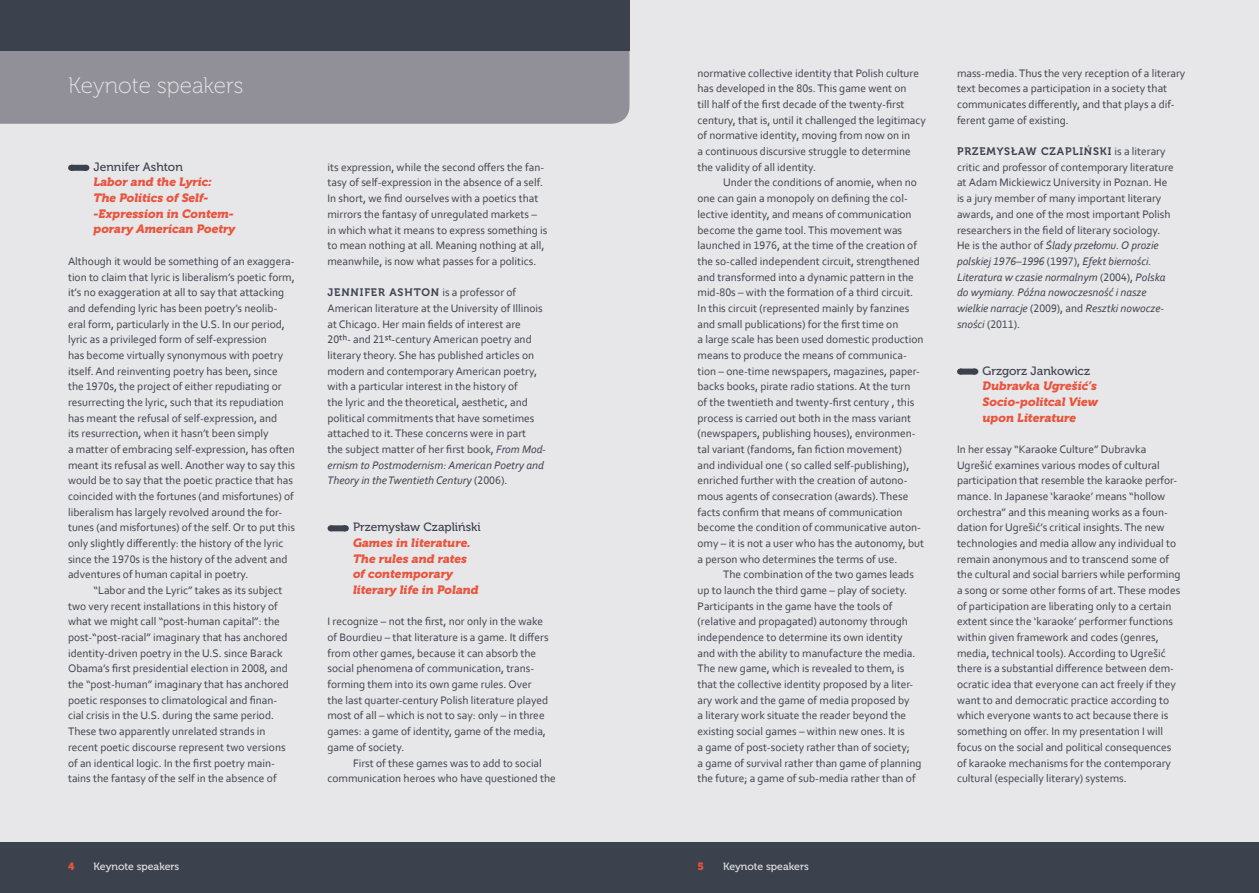
<style>
.page{position:relative;width:1259px;height:893px;background:#e7e6e8}
.page>*{position:absolute;margin:0;border:0;box-sizing:border-box;transform-origin:0 0}
.t1{font:22.5px "Museo 100";color:#e7e6e8}
.t2{font:italic 12px/15.6px "Museo 900";color:#ea543d}
.t3{font:12px "Museo 500";color:#3b414d}
.t4{font:11.4px/15.8px "Corbel";color:#3b414d}
.t5{font:10.8px "Museo 700";letter-spacing:.08em;color:#3b414d}
.t6{font:10.5px "Museo 500";color:#e7e6e8}
.t7{font:10.5px "Museo 900";color:#ea543d}
.s1{font-family:"Corbel";font-size:11.4px}
.s2{font-style:italic}
</style>
<div class="page">
<div style="left:0;top:842px;width:1259px;height:51px;background:#3b414d"></div>
<div style="left:0;top:51px;width:629px;height:73px;background:#919098"></div>
<div style="left:0;top:0;width:629px;height:51px;background:#3b414d"></div>
<div style="left:71px;top:165px;width:14px;height:6px;background:#3b414d"></div>
<svg style="left:78px;top:165px;width:8px;height:6px"></svg>
<div style="left:330px;top:525px;width:15px;height:6px;background:#3b414d"></div>
<svg style="left:338px;top:525px;width:8px;height:6px"></svg>
<div style="left:960px;top:369px;width:14px;height:6px;background:#3b414d"></div>
<svg style="left:967px;top:369px;width:8px;height:6px"></svg>
<h1 class="t1" style="left:68px;top:73px;width:177px">Keynote speakers</h1>
<p class="t3" style="left:94px;top:160px;width:91px">Jennifer Ashton</p>
<p class="t2" style="left:94px;top:174px;width:143px">Labor and the Lyric:<br>The Politics of Self-‑Expression in Contem&shy;porary American Poetry</p>
<p class="t4" style="left:68px;top:253px;width:229px">Although it would be something of an exaggera&shy;tion to claim that lyric is liberalism’s poetic form, it’s no exaggeration at all to say that attacking and defending lyric has been poetry’s neolib&shy;eral form, particularly in the U.S. In our period, lyric as a privileged form of self-expression<br>has become virtually synonymous with poetry itself. And reinventing poetry has been, since the 1970s, the project of either repudiating or resurrecting the lyric, such that its repudiation has meant the refusal of self-expression, and<br>its resurrection, when it hasn’t been simply<br>a matter of embracing self-expression, has often meant its refusal as well. Another way to say this would be to say that the poetic practice that has coincided with the fortunes (and misfortunes) of liberalism has largely revolved around the for&shy;tunes (and misfortunes) of the self. Or to put this only slightly differently: the history of the lyric since the 1970s is the history of the advent and adventures of human capital in poetry.</p>
<p class="t4" style="left:68px;top:582px;width:222px;text-indent:26px">“Labor and the Lyric” takes as its subject two very recent installations in this history of what we might call “post-human capital”: the post-“post-racial” imaginary that has anchored identity-driven poetry in the U.S. since Barack Obama’s first presidential election in 2008, and the “post-human” imaginary that has anchored poetic responses to climatological and finan&shy;cial crisis in the U.S. during the same period.<br>These two apparently unrelated strands in recent poetic discourse represent two versions of an identical logic. In the first poetry main&shy;tains the fantasy of the self in the absence of</p>
<p class="t4" style="left:327px;top:159px;width:221px">its expression, while the second offers the fan&shy;tasy of self-expression in the absence of a self.<br>In short, we find ourselves with a poetics that mirrors the fantasy of unregulated markets – in which what it means to express something is to mean nothing at all. Meaning nothing at all, meanwhile, is now what passes for a politics.</p>
<p class="t5" style="left:327px;top:286px;width:190px">JENNIFER ASHTON <span class="s1">is a professor of</span></p>
<p class="t4" style="left:327px;top:300px;width:220px">American literature at the University of Illinois at Chicago. Her main fields of interest are 20th- and 21st-century American poetry and literary theory. She has published articles on modern and contemporary American poetry, with a particular interest in the history of<br>the lyric and the theoretical, aesthetic, and political commitments that have sometimes attached to it. These concerns were in part<br>the subject matter of her first book, <span class="s2">From Mod&shy;ernism to Postmodernism: American Poetry and Theory in the Twentieth Century</span> (2006).</p>
<p class="t3" style="left:353px;top:521px;width:129px">Przemysław Czapliński</p>
<p class="t2" style="left:353px;top:535px;width:127px">Games in literature.<br>The rules and rates of contemporary literary life in Poland</p>
<p class="t4" style="left:327px;top:613px;width:223px">I recognize – not the first, nor only in the wake of Bourdieu – that literature is a game. It differs from other games, because it can absorb the social phenomena of communication, trans&shy;forming them into its own game rules. Over the last quarter-century Polish literature played most of all – which is not to say: only – in three games: a game of identity, game of the media, game of society.</p>
<p class="t4" style="left:327px;top:755px;width:230px;text-indent:26px">First of these games was to add to social communication heroes who have questioned the</p>
<p class="t4" style="left:697px;top:65px;width:230px">normative collective identity that Polish culture has developed in the 80s. This game went on<br>till half of the first decade of the twenty-first century, that is, until it challenged the legitimacy of normative identity, moving from now on in<br>a continuous discursive struggle to determine the validity of all identity.</p>
<p class="t4" style="left:697px;top:175px;width:228px;text-indent:26px">Under the conditions of anomie, when no one can gain a monopoly on defining the col&shy;lective identity, and means of communication become the game tool. This movement was launched in 1976, at the time of the creation of the so-called independent circuit, strengthened and transformed into a dynamic pattern in the mid-80s – with the formation of a third circuit.<br>In this circuit (represented mainly by fanzines and small publications) for the first time on<br>a large scale has been used domestic production means to produce the means of communica&shy;tion – one-time newspapers, magazines, paper&shy;backs books, pirate radio stations. At the turn<br>of the twentieth and twenty-first century , this process is carried out both in the mass variant (newspapers, publishing houses), environmen&shy;tal variant (fandoms, fan fiction movement)<br>and individual one ( so called self-publishing), enriched further with the creation of autono&shy;mous agents of consecration (awards). These facts confirm that means of communication become the condition of communicative auton&shy;omy – it is not a user who has the autonomy, but a person who determines the terms of use.</p>
<p class="t4" style="left:697px;top:566px;width:226px;text-indent:26px">The combination of the two games leads up to launch the third game – play of society.<br>Participants in the game have the tools of (relative and propagated) autonomy through independence to determine its own identity and with the ability to manufacture the media.<br>The new game, which is revealed to them, is that the collective identity proposed by a liter&shy;ary work and the game of media proposed by<br>a literary work situate the reader beyond the existing social games – within new ones. It is<br>a game of post-society rather than of society;<br>a game of survival rather than game of planning the future; a game of sub-media rather than of</p>
<p class="t7" style="left:68px;top:860px;width:8px">4</p>
<p class="t6" style="left:94px;top:861px;width:87px">Keynote speakers</p>
<p class="t7" style="left:697px;top:860px;width:8px">5</p>
<p class="t6" style="left:723px;top:861px;width:87px">Keynote speakers</p>
<p class="t4" style="left:957px;top:65px;width:230px">mass-media. Thus the very reception of a literary text becomes a participation in a society that communicates differently, and that plays a dif&shy;ferent game of existing.</p>
<p class="t5" style="left:957px;top:145px;width:210px">PRZEMYSŁAW CZAPLIŃSKI <span class="s1">is a literary</span></p>
<p class="t4" style="left:957px;top:159px;width:218px">critic and professor of contemporary literature at Adam Mickiewicz University in Poznan. He is a jury member of many important literary awards, and one of the most important Polish researchers in the field of literary sociology.<br>He is the author of <span class="s2">Ślady przełomu. O prozie polskiej 1976–1996</span> (1997), <span class="s2">Efekt bierności.<br>Literatura w czasie normalnym</span> (2004), <span class="s2">Polska do wymiany. Późna nowoczesność i nasze wielkie narracje</span> (2009), and <span class="s2">Resztki nowocze&shy;sności</span> (2011).</p>
<p class="t3" style="left:982px;top:364px;width:109px">Grzgorz Jankowicz</p>
<p class="t2" style="left:982px;top:378px;width:117px;text-align:justify">Dubravka Ugrešić’s Socio-politcal View upon Literature</p>
<p class="t4" style="left:957px;top:441px;width:225px">In her essay “Karaoke Culture” Dubravka Ugrešić examines various modes of cultural participation that resemble the karaoke perfor&shy;mance. In Japanese ‘karaoke’ means “hollow orchestra” and this meaning works as a foun&shy;dation for Ugrešić’s critical insights. The new technologies and media allow any individual to remain anonymous and to transcend some of the cultural and social barriers while performing a song or some other forms of art. These modes of participation are liberating only to a certain extent since the ‘karaoke’ performer functions within given framework and codes (genres, media, technical tools). According to Ugrešić there is a substantial difference between dem&shy;ocratic idea that everyone can act freely if they want to and democratic practice according to which everyone wants to act because there is something on offer. In my presentation I will focus on the social and political consequences of karaoke mechanisms for the contemporary cultural (especially literary) systems.</p>
</div>
